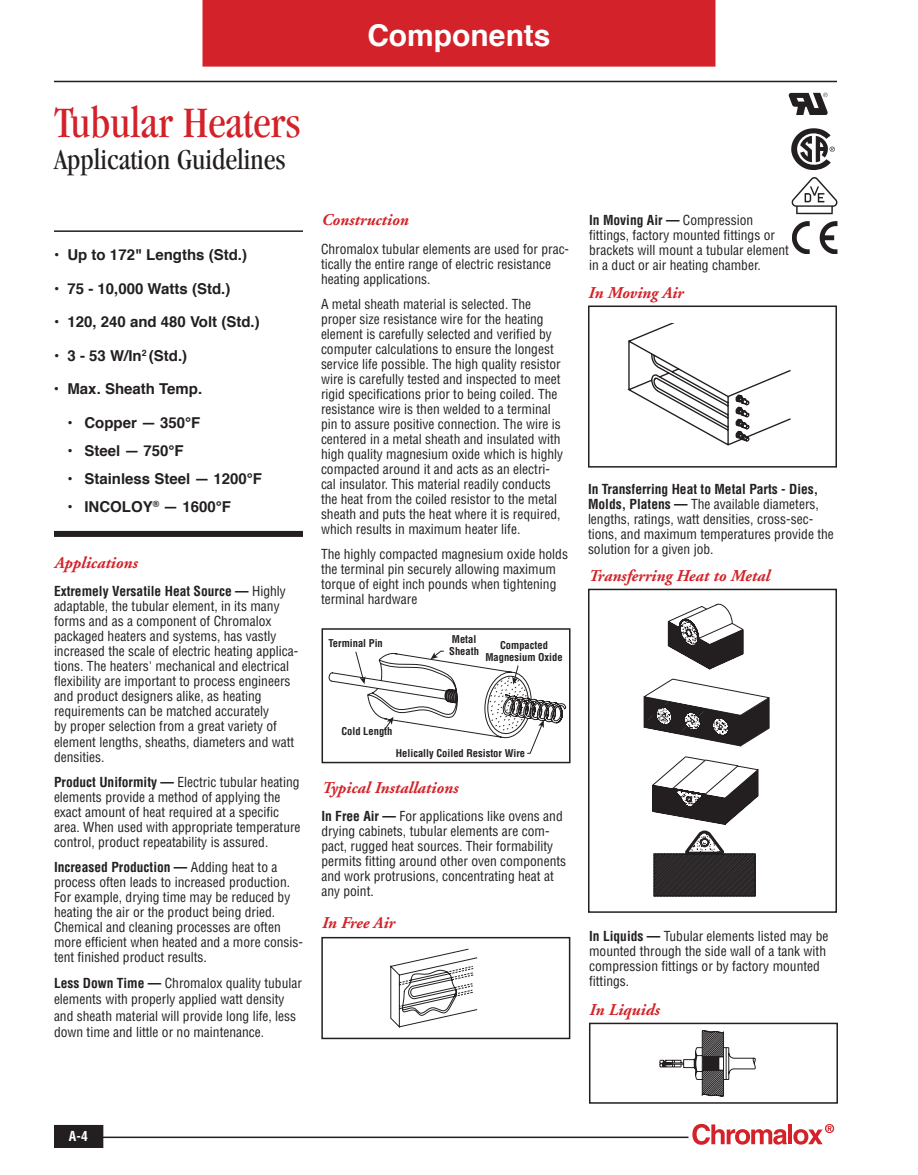
<style>
.page{position:relative;width:918px;height:1175px;background:#fff}
.page>*{position:absolute;margin:0;border:0;box-sizing:border-box;transform-origin:0 0}
.t1{font:condensed 45px "Garamond";color:#d32229}
.t2{font:condensed 30px "Garamond";color:#231f20}
.t3{font:700 30px "Helvetica";color:#fff}
.t4{font:italic 700 16.5px "Adobe Garamond";color:#d32229}
.t5{font:700 15px "Helvetica";color:#231f20}
.t6{font:condensed 13.5px/15px "Helvetica";color:#231f20}
.t7{font:700 condensed 13.5px "Helvetica";color:#fff}
.t8{font:700 condensed 10.5px/12.6px "Helvetica";color:#231f20}
.s1{font-weight:400}
.s2{font-weight:700}
</style>
<div class="page">
<div style="left:55px;top:1125px;width:48px;height:22px;background:#231f20"></div>
<div style="left:54px;top:1124px;width:49px;height:24px;border:2px solid #231f20"></div>
<svg style="left:692px;top:1123px;width:95px;height:21px"></svg>
<hr style="left:788px;top:1124px;width:4px;height:20px;background:#d32229">
<svg style="left:793px;top:1124px;width:41px;height:20px"></svg>
<hr style="left:54px;top:81px;width:783px;height:1px;background:#231f20">
<hr style="left:99px;top:1136px;width:589px;height:2px;background:#231f20">
<div style="left:202px;top:0;width:514px;height:67px;background:#d32229"></div>
<svg style="left:789px;top:93px;width:39px;height:22px"></svg>
<svg style="left:791px;top:128px;width:44px;height:43px"></svg>
<img style="left:791px;top:177px;width:47px;height:38px">
<svg style="left:627px;top:323px;width:164px;height:123px"></svg>
<hr style="left:54px;top:230px;width:249px;height:2px;background:#231f20">
<div style="left:54px;top:531px;width:249px;height:6px;background:#231f20"></div>
<div style="left:588px;top:305px;width:249px;height:162px;border:2px solid #231f20"></div>
<svg style="left:390px;top:948px;width:88px;height:80px"></svg>
<div style="left:321px;top:937px;width:249px;height:102px;border:2px solid #231f20"></div>
<svg style="left:643px;top:678px;width:127px;height:69px"></svg>
<svg style="left:659px;top:1030px;width:97px;height:67px"></svg>
<svg style="left:667px;top:603px;width:77px;height:67px"></svg>
<svg style="left:652px;top:756px;width:107px;height:141px"></svg>
<div style="left:589px;top:1022px;width:249px;height:81px;border:2px solid #231f20"></div>
<div style="left:588px;top:588px;width:249px;height:324px;border:2px solid #231f20"></div>
<svg style="left:328px;top:650px;width:239px;height:103px"></svg>
<hr style="left:351px;top:647px;width:13px;height:4px;background:#fff">
<div style="left:518px;top:642px;width:10px;height:23px;background:#fff"></div>
<div style="left:347px;top:730px;width:47px;height:20px;background:#fff"></div>
<div style="left:322px;top:628px;width:249px;height:135px;border:2px solid #231f20"></div>
<img style="left:793px;top:221px;width:45px;height:32px">
<h2 class="t3" style="left:367px;top:12px;width:185px">Components</h2>
<p class="t1" style="left:54px;top:98px;width:248px">Tubular Heaters</p>
<p class="t2" style="left:54px;top:143px;width:233px">Application Guidelines</p>
<p class="t5" style="left:54px;top:243px;width:195px">• Up to 172" Lengths (Std.)</p>
<p class="t5" style="left:54px;top:276px;width:178px">• 75 - 10,000 Watts (Std.)</p>
<p class="t5" style="left:54px;top:310px;width:207px">• 120, 240 and 480 Volt (Std.)</p>
<p class="t5" style="left:54px;top:343px;width:135px">• 3 - 53 W/In<sup>2</sup> (Std.)</p>
<p class="t5" style="left:54px;top:377px;width:150px">• Max. Sheath Temp.</p>
<p class="t5" style="left:67px;top:410px;width:134px"><span class="s1">•</span> Copper — 350°F</p>
<p class="t5" style="left:67px;top:438px;width:118px"><span class="s1">•</span> Steel — 750°F</p>
<p class="t5" style="left:67px;top:466px;width:196px"><span class="s1">•</span> Stainless Steel — 1200°F</p>
<p class="t5" style="left:67px;top:494px;width:165px"><span class="s1">•</span> INCOLOY<sup>®</sup> — 1600°F</p>
<p class="t4" style="left:54px;top:553px;width:85px">Applications</p>
<p class="t6" style="left:54px;top:584px;width:246px"><span class="s2">Extremely Versatile Heat Source —</span> Highly adaptable, the tubular element, in its many forms and as a component of Chromalox packaged heaters and systems, has vastly increased the scale of electric heating applica&shy;tions. The heaters' mechanical and electrical flexibility are important to process engineers and product designers alike, as heating requirements can be matched accurately<br>by proper selection from a great variety of element lengths, sheaths, diameters and watt densities.</p>
<p class="t6" style="left:54px;top:774px;width:248px"><span class="s2">Product Uniformity —</span> Electric tubular heating elements provide a method of applying the exact amount of heat required at a specific area. When used with appropriate temperature control, product repeatability is assured.</p>
<p class="t6" style="left:54px;top:859px;width:251px"><span class="s2">Increased Production —</span> Adding heat to a process often leads to increased production.<br>For example, drying time may be reduced by heating the air or the product being dried.<br>Chemical and cleaning processes are often more efficient when heated and a more consis&shy;tent finished product results.</p>
<p class="t6" style="left:54px;top:974px;width:249px;line-height:16.2px"><span class="s2">Less Down Time —</span> Chromalox quality tubular elements with properly applied watt density and sheath material will provide long life, less down time and little or no maintenance.</p>
<p class="t4" style="left:321px;top:211px;width:89px">Construction</p>
<p class="t6" style="left:321px;top:241px;width:250px">Chromalox tubular elements are used for prac&shy;tically the entire range of electric resistance heating applications.</p>
<p class="t6" style="left:321px;top:296px;width:244px">A metal sheath material is selected. The proper size resistance wire for the heating element is carefully selected and verified by computer calculations to ensure the longest service life possible. The high quality resistor wire is carefully tested and inspected to meet rigid specifications prior to being coiled. The resistance wire is then welded to a terminal pin to assure positive connection. The wire is centered in a metal sheath and insulated with high quality magnesium oxide which is highly compacted around it and acts as an electri&shy;cal insulator. This material readily conducts the heat from the coiled resistor to the metal sheath and puts the heat where it is required, which results in maximum heater life.</p>
<p class="t6" style="left:321px;top:546px;width:249px">The highly compacted magnesium oxide holds the terminal pin securely allowing maximum torque of eight inch pounds when tightening terminal hardware</p>
<p class="t8" style="left:329px;top:637px;width:56px">Terminal Pin</p>
<p class="t8" style="left:341px;top:725px;width:53px">Cold Length</p>
<p class="t8" style="left:449px;top:632px;width:31px">Metal<br>Sheath</p>
<p class="t8" style="left:485px;top:638px;width:79px;text-align:center">Compacted<br>Magnesium Oxide</p>
<p class="t8" style="left:396px;top:746px;width:131px">Helically Coiled Resistor Wire</p>
<p class="t4" style="left:321px;top:778px;width:138px">Typical Installations</p>
<p class="t6" style="left:321px;top:808px;width:246px"><span class="s2">In Free Air —</span> For applications like ovens and drying cabinets, tubular elements are com&shy;pact, rugged heat sources. Their formability permits fitting around other oven components and work protrusions, concentrating heat at any point.</p>
<p class="t4" style="left:321px;top:914px;width:75px">In Free Air</p>
<p class="t6" style="left:589px;top:212px;width:201px"><span class="s2">In Moving Air —</span> Compression fittings, factory mounted fittings or brackets will mount a tubular element in a duct or air heating chamber.</p>
<p class="t4" style="left:588px;top:284px;width:97px">In Moving Air</p>
<p class="t6" style="left:588px;top:481px;width:247px"><span class="s2">In Transferring Heat to Metal Parts - Dies, Molds, Platens —</span> The available diameters, lengths, ratings, watt densities, cross-sec&shy;tions, and maximum temperatures provide the solution for a given job.</p>
<p class="t4" style="left:588px;top:566px;width:183px">Transferring Heat to Metal</p>
<p class="t6" style="left:589px;top:928px;width:241px"><span class="s2">In Liquids —</span> Tubular elements listed may be mounted through the side wall of a tank with compression fittings or by factory mounted fittings.</p>
<p class="t4" style="left:589px;top:1001px;width:72px">In Liquids</p>
<p class="t7" style="left:69px;top:1128px;width:20px">A-4</p>
</div>
